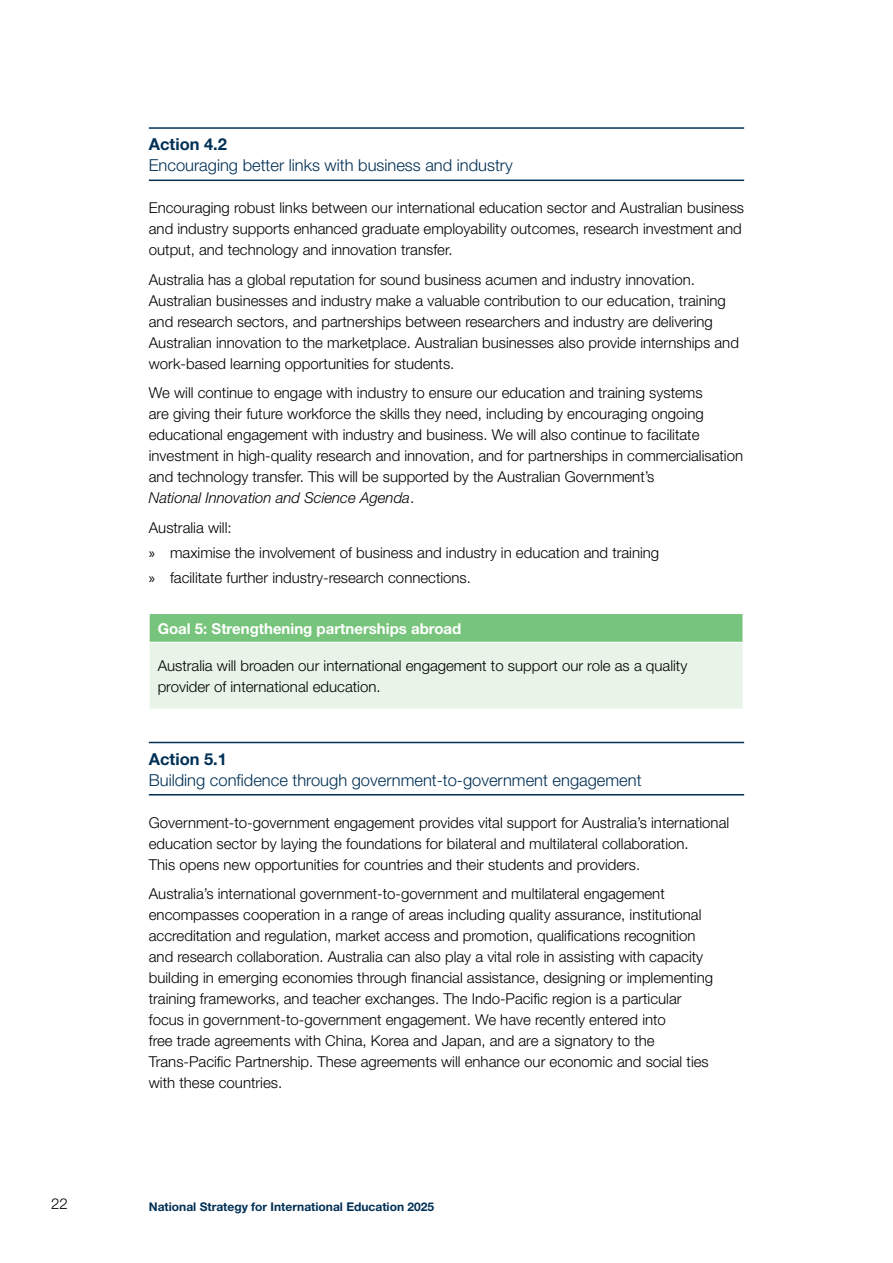
<style>
.page{position:relative;width:893px;height:1263px;background:#fff}
.page>*{position:absolute;margin:0;border:0;box-sizing:border-box;transform-origin:0 0}
.action_head{font:300 16.5px/21px "Helvetica Neue";color:#003055}
.body_text{font:300 15px/21px "Helvetica Neue";color:#000}
.table_text{font:300 15px/21px "Helvetica Neue";color:#000}
.Goal_head{font:700 15px "Helvetica Neue";color:#fff}
.t1{font:700 12px "Helvetica Neue";color:#003055}
.s1{font-weight:700}
.s2{font-style:italic}
.s3{font-family:"Myriad Pro";font-weight:400}
</style>
<div class="page">
<hr style="left:149px;top:127px;width:595px;height:2px;background:#003055">
<hr style="left:149px;top:180px;width:595px;height:1px;background:#003055">
<hr style="left:149px;top:742px;width:595px;height:1px;background:#003055">
<hr style="left:149px;top:794px;width:595px;height:1px;background:#003055">
<div style="left:149px;top:613px;width:594px;height:29px;background:#77c47c"></div>
<div style="left:149px;top:642px;width:594px;height:67px;background:#e8f4e7"></div>
<hr style="left:149px;top:643px;width:1px;height:66px;background:#fff">
<hr style="left:149px;top:613px;width:594px;height:1px;background:#fff">
<svg style="left:149px;top:614px;width:1px;height:28px"></svg>
<hr style="left:149px;top:642px;width:594px;height:1px;background:#fff">
<p class="action_head" style="left:149px;top:133px;width:365px"><span class="s1">Action 4.2<br></span>Encouraging better links with business and industry</p>
<h2 class="body_text" style="left:149px;top:197px;width:597px">Encouraging robust links between our international education sector and Australian business and industry supports enhanced graduate employability outcomes, research investment and output, and technology and innovation transfer.</h2>
<h2 class="body_text" style="left:149px;top:269px;width:592px">Australia has a global reputation for sound business acumen and industry innovation.<br>Australian businesses and industry make a valuable contribution to our education, training and research sectors, and partnerships between researchers and industry are delivering Australian innovation to the marketplace. Australian businesses also provide internships and work-based learning opportunities for students.</h2>
<h2 class="body_text" style="left:149px;top:382px;width:596px">We will continue to engage with industry to ensure our education and training systems<br>are giving their future workforce the skills they need, including by encouraging ongoing educational engagement with industry and business. We will also continue to facilitate investment in high-quality research and innovation, and for partnerships in commercialisation and technology transfer. This will be supported by the Australian Government’s<br><span class="s2">National Innovation and Science Agenda</span>.</h2>
<h2 class="body_text" style="left:149px;top:517px;width:84px">Australia will:</h2>
<p class="body_text" style="left:149px;top:542px;width:512px"><span class="s3">»</span> maximise the involvement of business and industry in education and training</p>
<p class="body_text" style="left:149px;top:567px;width:324px"><span class="s3">»</span> facilitate further industry-research connections.</p>
<p class="Goal_head" style="left:158px;top:619px;width:305px">Goal 5: Strengthening partnerships abroad</p>
<p class="table_text" style="left:158px;top:655px;width:531px">Australia will broaden our international engagement to support our role as a quality provider of international education.</p>
<p class="action_head" style="left:149px;top:748px;width:494px"><span class="s1">Action 5.1<br></span>Building confidence through government-to-government engagement</p>
<h2 class="body_text" style="left:149px;top:812px;width:582px">Government-to-government engagement provides vital support for Australia’s international education sector by laying the foundations for bilateral and multilateral collaboration.<br>This opens new opportunities for countries and their students and providers.</h2>
<h2 class="body_text" style="left:149px;top:883px;width:566px">Australia’s international government-to-government and multilateral engagement encompasses cooperation in a range of areas including quality assurance, institutional accreditation and regulation, market access and promotion, qualifications recognition and research collaboration. Australia can also play a vital role in assisting with capacity building in emerging economies through financial assistance, designing or implementing training frameworks, and teacher exchanges. The Indo-Pacific region is a particular focus in government-to-government engagement. We have recently entered into<br>free trade agreements with China, Korea and Japan, and are a signatory to the Trans-Pacific Partnership. These agreements will enhance our economic and social ties with these countries.</h2>
<p class="body_text" style="left:51px;top:1193px;width:18px">22</p>
<p class="t1" style="left:149px;top:1199px;width:287px">National Strategy for International Education 2025</p>
</div>
